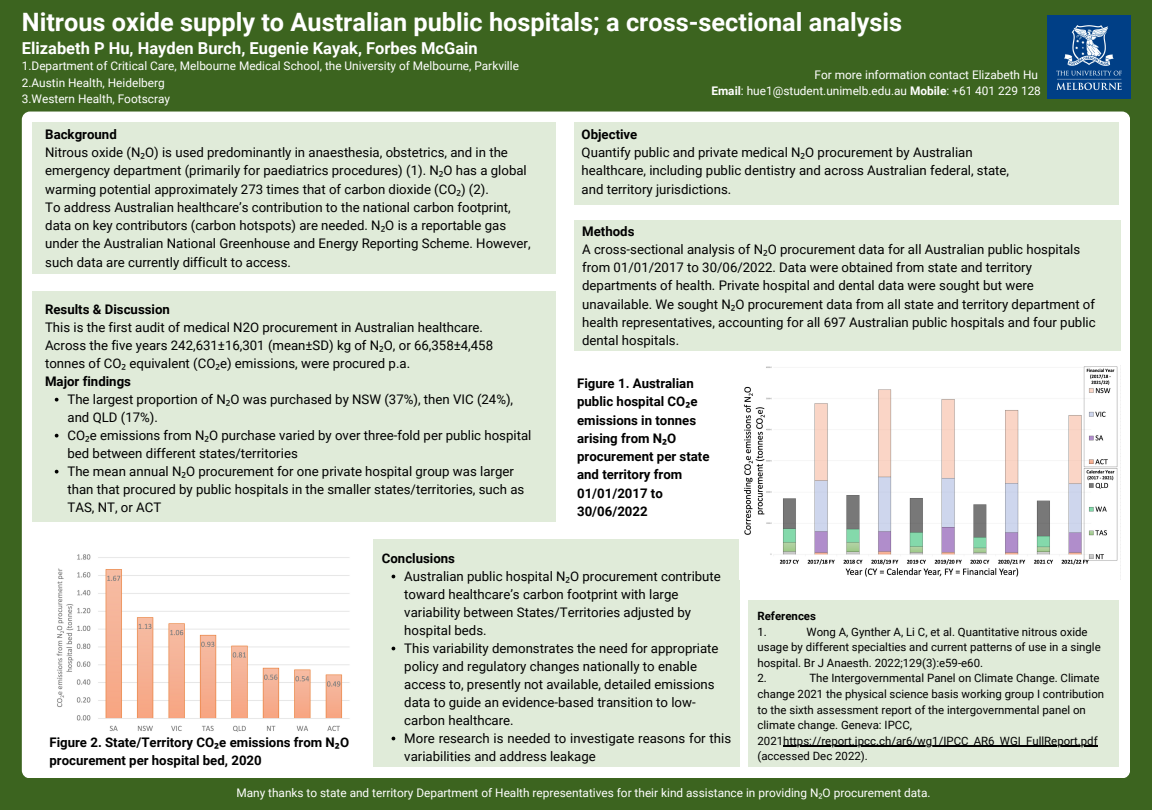
<style>
.page{position:relative;width:1152px;height:810px;background:#3c641f}
.page>*{position:absolute;margin:0;border:0;box-sizing:border-box;transform-origin:0 0}
.t1{font:700 25.3px "Roboto";color:#fff}
.t2{font:700 16.5px "Roboto";color:#fff}
.t3{font:13.2px/18px "Roboto";color:#000}
.t4{font:700 13.2px/18.2px "Roboto";color:#000}
.t5{font:11.8px "Roboto";color:#fff}
.t6{font:11.4px/15.5px "Roboto";color:#000}
.t7{font:700 11.4px "Roboto";color:#000}
.s1{font-family:"Noto Sans"}
.s2{font-weight:700}
</style>
<div class="page">
<div style="left:22px;top:112px;width:1108px;height:666px;background:#fff"></div>
<img style="left:1047px;top:15px;width:83px;height:83px">
<div style="left:32px;top:122px;width:524px;height:152px;background:#e0ebd9"></div>
<div style="left:32px;top:291px;width:524px;height:231px;background:#e0ebd9"></div>
<svg style="left:55px;top:398px;width:4px;height:4px"></svg>
<svg style="left:55px;top:434px;width:4px;height:4px"></svg>
<svg style="left:55px;top:470px;width:4px;height:4px"></svg>
<div style="left:373px;top:539px;width:367px;height:228px;background:#e0ebd9"></div>
<div style="left:748px;top:600px;width:371px;height:167px;background:#e0ebd9"></div>
<hr style="left:783px;top:746px;width:315px;height:1px;background:#000">
<img style="left:49px;top:552px;width:308px;height:183px">
<img style="left:740px;top:365px;width:381px;height:214px">
<div style="left:574px;top:221px;width:547px;height:130px;background:#e0ebd9"></div>
<div style="left:574px;top:122px;width:545px;height:83px;background:#e0ebd9"></div>
<p class="t1" style="left:22px;top:8px;width:882px">Nitrous oxide supply to Australian public hospitals; a cross-sectional analysis</p>
<p class="t2" style="left:22px;top:39px;width:457px">Elizabeth P Hu, Hayden Burch, Eugenie Kayak, Forbes McGain</p>
<p class="t5" style="left:22px;top:60px;width:499px">1.Department of Critical Care, Melbourne Medical School, the University of Melbourne, Parkville</p>
<p class="t5" style="left:22px;top:76px;width:145px">2.Austin Health, Heidelberg</p>
<p class="t5" style="left:22px;top:92px;width:150px">3.Western Health, Footscray</p>
<p class="t4" style="left:45px;top:125px;width:73px">Background</p>
<p class="t3" style="left:45px;top:144px;width:483px">Nitrous oxide (N<span class="s1">₂</span>O) is used predominantly in anaesthesia, obstetrics, and in the emergency department (primarily for paediatrics procedures) (1). N<span class="s1">₂</span>O has a global warming potential approximately 273 times that of carbon dioxide (CO<span class="s1">₂</span>) (2).</p>
<p class="t3" style="left:45px;top:198px;width:487px">To address Australian healthcare’s contribution to the national carbon footprint, data on key contributors (carbon hotspots) are needed. N<span class="s1">₂</span>O is a reportable gas under the Australian National Greenhouse and Energy Reporting Scheme. However, such data are currently difficult to access.</p>
<p class="t4" style="left:45px;top:300px;width:126px">Results &amp; Discussion</p>
<p class="t3" style="left:45px;top:318px;width:440px">This is the first audit of medical N2O procurement in Australian healthcare.</p>
<p class="t3" style="left:45px;top:336px;width:450px">Across the five years 242,631±16,301 (mean±SD) kg of N<span class="s1">₂</span>O, or 66,358±4,458 tonnes of CO<span class="s1">₂</span> equivalent (CO<span class="s1">₂</span>e) emissions, were procured p.a.</p>
<p class="t4" style="left:45px;top:372px;width:88px">Major findings</p>
<p class="t3" style="left:67px;top:390px;width:447px">The largest proportion of N<span class="s1">₂</span>O was purchased by NSW (37%), then VIC (24%), and QLD (17%).</p>
<p class="t3" style="left:67px;top:426px;width:465px">CO<span class="s1">₂</span>e emissions from N<span class="s1">₂</span>O purchase varied by over three-fold per public hospital bed between different states/territories</p>
<p class="t3" style="left:67px;top:462px;width:458px">The mean annual N<span class="s1">₂</span>O procurement for one private hospital group was larger than that procured by public hospitals in the smaller states/territories, such as<br>TAS, NT, or ACT</p>
<p class="t4" style="left:382px;top:549px;width:75px">Conclusions</p>
<p class="t5" style="left:815px;top:68px;width:225px">For more information contact Elizabeth Hu</p>
<p class="t5" style="left:711px;top:84px;width:331px"><span class="s2">Email</span>: hue1@student.unimelb.edu.au <span class="s2">Mobile</span>: +61 401 229 128</p>
<p class="t4" style="left:582px;top:125px;width:57px">Objective</p>
<p class="t3" style="left:582px;top:144px;width:393px">Quantify public and private medical N<span class="s1">₂</span>O procurement by Australian</p>
<p class="t3" style="left:582px;top:162px;width:429px">healthcare, including public dentistry and across Australian federal, state,</p>
<p class="t3" style="left:582px;top:180px;width:151px">and territory jurisdictions.</p>
<p class="t4" style="left:582px;top:222px;width:54px">Methods</p>
<p class="t3" style="left:582px;top:240px;width:515px">A cross-sectional analysis of N<span class="s1">₂</span>O procurement data for all Australian public hospitals from 01/01/2017 to 30/06/2022. Data were obtained from state and territory departments of health. Private hospital and dental data were sought but were unavailable. We sought N<span class="s1">₂</span>O procurement data from all state and territory department of health representatives, accounting for all 697 Australian public hospitals and four public dental hospitals.</p>
<p class="t4" style="left:577px;top:375px;width:134px">Figure 1. Australian public hospital CO<span class="s1">₂</span>e emissions in tonnes arising from N<span class="s1">₂</span>O procurement per state and territory from<br>01/01/2017 to<br>30/06/2022</p>
<p class="t3" style="left:404px;top:567px;width:318px">Australian public hospital N<span class="s1">₂</span>O procurement contribute toward healthcare’s carbon footprint with large variability between States/Territories adjusted by hospital beds.</p>
<p class="t3" style="left:404px;top:639px;width:316px">This variability demonstrates the need for appropriate policy and regulatory changes nationally to enable access to, presently not available, detailed emissions data to guide an evidence-based transition to low&shy;carbon healthcare.</p>
<p class="t3" style="left:404px;top:729px;width:328px">More research is needed to investigate reasons for this variabilities and address leakage</p>
<p class="t7" style="left:758px;top:610px;width:60px">References</p>
<p class="t6" style="left:758px;top:624px;width:11px">1.</p>
<p class="t6" style="left:758px;top:624px;width:345px;text-indent:49px">Wong A, Gynther A, Li C, et al. Quantitative nitrous oxide usage by different specialties and current patterns of use in a single hospital. Br J Anaesth. 2022;129(3):e59-e60.</p>
<p class="t6" style="left:758px;top:671px;width:11px">2.</p>
<p class="t6" style="left:758px;top:671px;width:348px;text-indent:52px">The Intergovernmental Panel on Climate Change. Climate change 2021 the physical science basis working group I contribution to the sixth assessment report of the intergovernmental panel on climate change. Geneva: IPCC, 2021https://report.ipcc.ch/ar6/wg1/IPCC_AR6_WGI_FullReport.pdf (accessed Dec 2022).</p>
<p class="t4" style="left:49px;top:733px;width:301px">Figure 2. State/Territory CO<span class="s1">₂</span>e emissions from N<span class="s1">₂</span>O procurement per hospital bed, 2020</p>
<p class="t5" style="left:236px;top:786px;width:696px">Many thanks to state and territory Department of Health representatives for their kind assistance in providing N<span class="s1">₂</span>O procurement data.</p>
</div>
